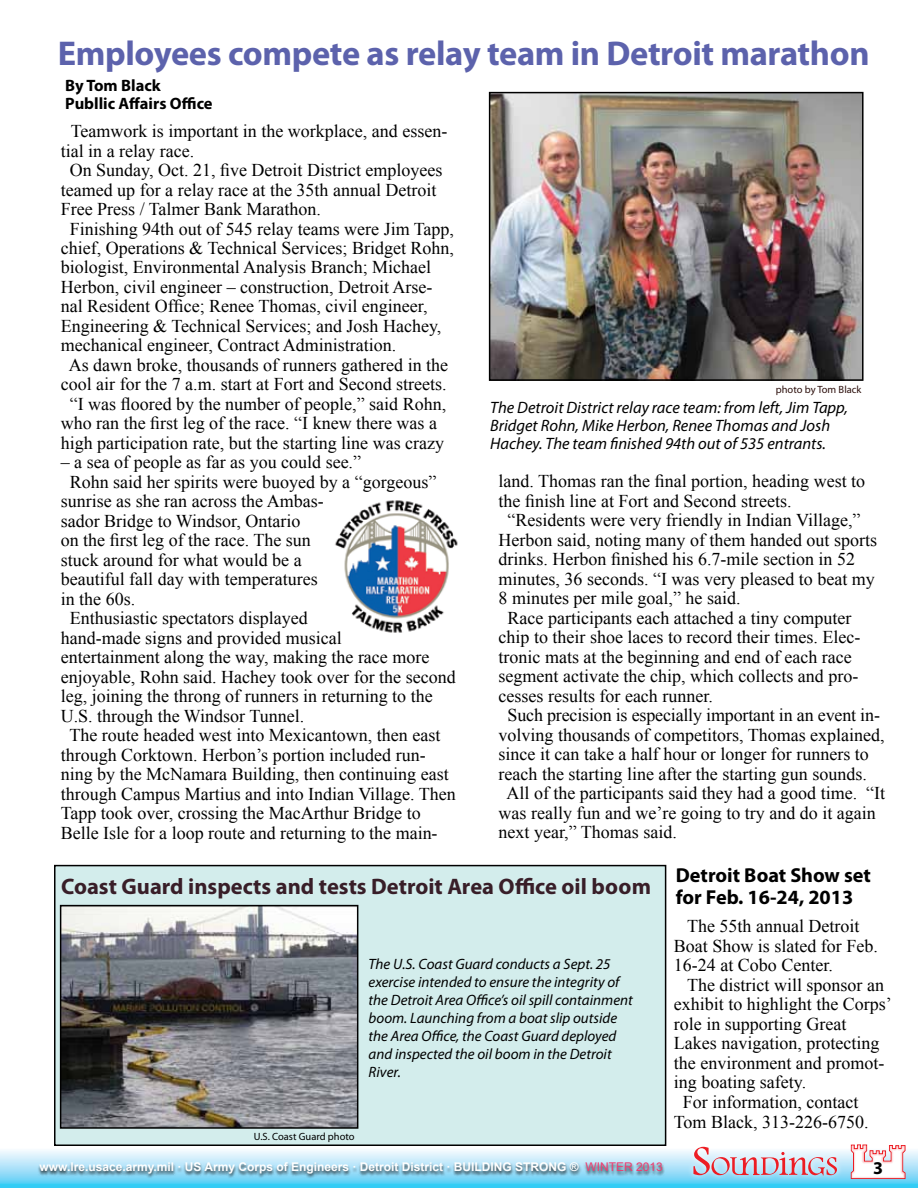
<style>
.page{position:relative;width:918px;height:1188px;background:#fff}
.page>*{position:absolute;margin:0;border:0;box-sizing:border-box;transform-origin:0 0}
.t1{font:700 34.5px "Myriad Pro";letter-spacing:-.01em;color:#5c62ac}
.t2{font:700 22.5px "Myriad Pro";color:#381e28}
.t3{font:700 20.25px/21.8px "Myriad Pro";color:#000}
.t4{font:18px/19.5px "Times New Roman";color:#000}
.t5{font:700 18px "Myriad Pro";color:#000}
.t6{font:italic 16.5px/18px "Myriad Pro";color:#000}
.t7{font:700 16.5px/18px "Myriad Pro";color:#000}
.t8{font:italic 15px/18px "Myriad Pro";color:#000}
.t9{font:700 12px "Arial";color:#fff}
.t10{font:10.5px "Myriad Pro";color:#000}
.t11{font:10.5px "Myriad Pro";color:#2d100d}
.s1{font-weight:400;color:#ee3c70}
</style>
<div class="page">
<svg style="left:0;top:1150px;width:918px;height:38px"></svg>
<div style="left:688px;top:1141px;width:155px;height:40px;background:#fff;opacity:.9"></div>
<svg style="left:693px;top:1147px;width:144px;height:28px"></svg>
<div style="left:37px;top:1163px;width:628px;height:16px;background:#000;opacity:.75"></div>
<div style="left:850px;top:1142px;width:58px;height:38px;background:#ed1d24;opacity:.75"></div>
<img style="left:335px;top:500px;width:123px;height:133px">
<div style="left:55px;top:866px;width:611px;height:279px;background:#d3edec"></div>
<div style="left:54px;top:865px;width:612px;height:281px;border:2px solid #000"></div>
<img style="left:63px;top:908px;width:292px;height:218px">
<div style="left:60px;top:905px;width:298px;height:224px;border:2px solid #000"></div>
<img style="left:492px;top:95px;width:369px;height:283px">
<div style="left:489px;top:92px;width:375px;height:289px;border:2px solid #000"></div>
<h1 class="t1" style="left:58px;top:31px;width:813px">Employees compete as relay team in Detroit marathon</h1>
<p class="t7" style="left:65px;top:76px;width:149px">By Tom Black<br>Publlic Affairs Office</p>
<p class="t4" style="left:71px;top:121px;width:378px">Teamwork is important in the workplace, and essen-</p>
<p class="t4" style="left:61px;top:140px;width:135px">tial in a relay race.</p>
<p class="t4" style="left:70px;top:160px;width:374px">On Sunday, Oct. 21, five Detroit District employees</p>
<p class="t4" style="left:61px;top:179px;width:377px">teamed up for a relay race at the 35th annual Detroit</p>
<p class="t4" style="left:61px;top:199px;width:262px">Free Press / Talmer Bank Marathon.</p>
<p class="t4" style="left:70px;top:218px;width:386px">Finishing 94th out of 545 relay teams were Jim Tapp,</p>
<p class="t4" style="left:61px;top:238px;width:395px">chief, Operations &amp; Technical Services; Bridget Rohn,</p>
<p class="t4" style="left:61px;top:257px;width:372px">biologist, Environmental Analysis Branch; Michael</p>
<p class="t4" style="left:61px;top:277px;width:373px">Herbon, civil engineer – construction, Detroit Arse-</p>
<p class="t4" style="left:61px;top:296px;width:368px">nal Resident Office; Renee Thomas, civil engineer,</p>
<p class="t4" style="left:61px;top:316px;width:382px">Engineering &amp; Technical Services; and Josh Hachey,</p>
<p class="t4" style="left:61px;top:335px;width:337px">mechanical engineer, Contract Administration.</p>
<p class="t4" style="left:69px;top:355px;width:381px">As dawn broke, thousands of runners gathered in the</p>
<p class="t4" style="left:61px;top:374px;width:387px">cool air for the 7 a.m. start at Fort and Second streets.</p>
<p class="t4" style="left:70px;top:394px;width:378px">“I was floored by the number of people,” said Rohn,</p>
<p class="t4" style="left:61px;top:413px;width:378px">who ran the first leg of the race. “I knew there was a</p>
<p class="t4" style="left:61px;top:433px;width:385px">high participation rate, but the starting line was crazy</p>
<p class="t4" style="left:61px;top:452px;width:302px">– a sea of people as far as you could see.”</p>
<p class="t4" style="left:70px;top:472px;width:368px">Rohn said her spirits were buoyed by a “gorgeous”</p>
<p class="t4" style="left:61px;top:491px;width:264px">sunrise as she ran across the Ambas-</p>
<p class="t4" style="left:61px;top:511px;width:241px">sador Bridge to Windsor, Ontario</p>
<p class="t4" style="left:61px;top:530px;width:252px">on the first leg of the race. The sun</p>
<p class="t4" style="left:61px;top:550px;width:242px">stuck around for what would be a</p>
<p class="t4" style="left:61px;top:569px;width:258px">beautiful fall day with temperatures</p>
<p class="t4" style="left:61px;top:589px;width:76px">in the 60s.</p>
<p class="t4" style="left:70px;top:608px;width:239px">Enthusiastic spectators displayed</p>
<p class="t4" style="left:61px;top:628px;width:282px">hand-made signs and provided musical</p>
<p class="t4" style="left:61px;top:647px;width:370px">entertainment along the way, making the race more</p>
<p class="t4" style="left:61px;top:667px;width:396px">enjoyable, Rohn said. Hachey took over for the second</p>
<p class="t4" style="left:61px;top:686px;width:373px">leg, joining the throng of runners in returning to the</p>
<p class="t4" style="left:61px;top:706px;width:245px">U.S. through the Windsor Tunnel.</p>
<p class="t4" style="left:69px;top:725px;width:372px">The route headed west into Mexicantown, then east</p>
<p class="t4" style="left:61px;top:745px;width:366px">through Corktown. Herbon’s portion included run-</p>
<p class="t4" style="left:61px;top:764px;width:389px">ning by the McNamara Building, then continuing east</p>
<p class="t4" style="left:61px;top:784px;width:397px">through Campus Martius and into Indian Village. Then</p>
<p class="t4" style="left:61px;top:803px;width:361px">Tapp took over, crossing the MacArthur Bridge to</p>
<p class="t4" style="left:61px;top:823px;width:378px">Belle Isle for a loop route and returning to the main-</p>
<p class="t11" style="left:776px;top:383px;width:87px">photo by Tom Black</p>
<p class="t6" style="left:490px;top:398px;width:359px">The Detroit District relay race team: from left, Jim Tapp,<br>Bridget Rohn, Mike Herbon, Renee Thomas and Josh<br>Hachey. The team finished 94th out of 535 entrants.</p>
<p class="t4" style="left:499px;top:471px;width:368px">land. Thomas ran the final portion, heading west to</p>
<p class="t4" style="left:499px;top:491px;width:294px">the finish line at Fort and Second streets.</p>
<p class="t4" style="left:508px;top:510px;width:354px">“Residents were very friendly in Indian Village,”</p>
<p class="t4" style="left:499px;top:530px;width:380px">Herbon said, noting many of them handed out sports</p>
<p class="t4" style="left:499px;top:549px;width:358px">drinks. Herbon finished his 6.7-mile section in 52</p>
<p class="t4" style="left:499px;top:569px;width:378px">minutes, 36 seconds. “I was very pleased to beat my</p>
<p class="t4" style="left:499px;top:588px;width:243px">8 minutes per mile goal,” he said.</p>
<p class="t4" style="left:508px;top:608px;width:345px">Race participants each attached a tiny computer</p>
<p class="t4" style="left:499px;top:627px;width:363px">chip to their shoe laces to record their times. Elec-</p>
<p class="t4" style="left:499px;top:647px;width:355px">tronic mats at the beginning and end of each race</p>
<p class="t4" style="left:499px;top:666px;width:361px">segment activate the chip, which collects and pro-</p>
<p class="t4" style="left:499px;top:686px;width:216px">cesses results for each runner.</p>
<p class="t4" style="left:508px;top:705px;width:374px">Such precision is especially important in an event in-</p>
<p class="t4" style="left:499px;top:725px;width:388px">volving thousands of competitors, Thomas explained,</p>
<p class="t4" style="left:499px;top:744px;width:372px">since it can take a half hour or longer for runners to</p>
<p class="t4" style="left:499px;top:764px;width:370px">reach the starting line after the starting gun sounds.</p>
<p class="t4" style="left:507px;top:783px;width:380px">All of the participants said they had a good time. “It</p>
<p class="t4" style="left:499px;top:803px;width:379px">was really fun and we’re going to try and do it again</p>
<p class="t4" style="left:499px;top:822px;width:180px">next year,” Thomas said.</p>
<p class="t2" style="left:61px;top:871px;width:591px">Coast Guard inspects and tests Detroit Area Office oil boom</p>
<p class="t8" style="left:369px;top:955px;width:266px">The U.S. Coast Guard conducts a Sept. 25 exercise intended to ensure the integrity of the Detroit Area Office’s oil spill containment boom. Launching from a boat slip outside the Area Office, the Coast Guard deployed and inspected the oil boom in the Detroit River.</p>
<p class="t10" style="left:254px;top:1130px;width:102px">U.S. Coast Guard photo</p>
<p class="t9" style="left:40px;top:1159px;width:625px">www.lre.usace.army.mil · US Army Corps of Engineers · Detroit District · BUILDING STRONG ® <span class="s1">WINTER 2013</span></p>
<p class="t3" style="left:676px;top:864px;width:197px">Detroit Boat Show set for Feb. 16-24, 2013</p>
<p class="t4" style="left:674px;top:916px;width:205px;text-indent:13px">The 55th annual Detroit<br>Boat Show is slated for Feb.<br>16-24 at Cobo Center.</p>
<p class="t4" style="left:687px;top:975px;width:198px">The district will sponsor an</p>
<p class="t4" style="left:674px;top:994px;width:220px">exhibit to highlight the Corps’</p>
<p class="t4" style="left:674px;top:1014px;width:174px">role in supporting Great</p>
<p class="t4" style="left:674px;top:1033px;width:207px">Lakes navigation, protecting</p>
<p class="t4" style="left:674px;top:1053px;width:212px">the environment and promot-</p>
<p class="t4" style="left:674px;top:1072px;width:134px">ing boating safety.</p>
<p class="t4" style="left:683px;top:1092px;width:177px">For information, contact</p>
<p class="t4" style="left:674px;top:1112px;width:196px">Tom Black, 313-226-6750.</p>
<p class="t5" style="left:873px;top:1156px;width:11px">3</p>
</div>
